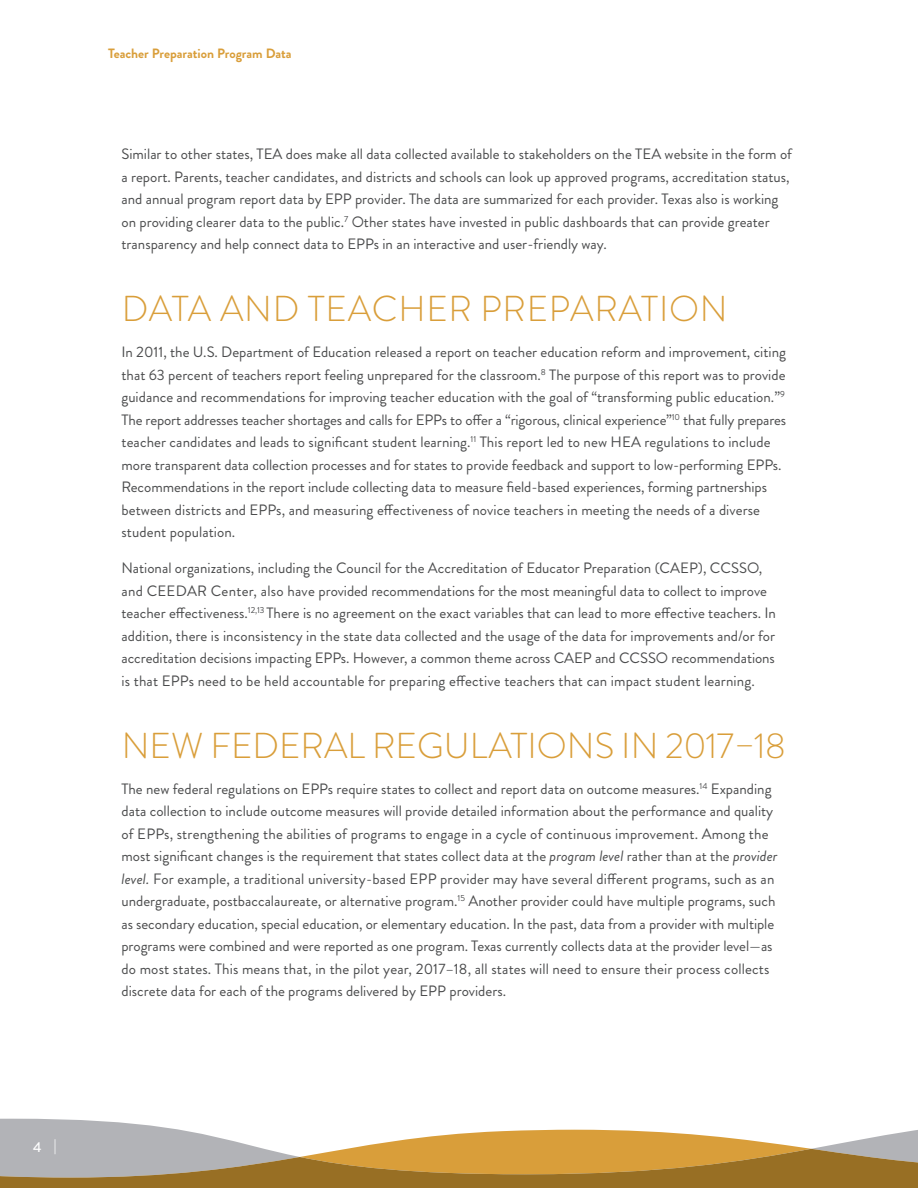
<style>
.page{position:relative;width:918px;height:1188px;background:#fff}
.page>*{position:absolute;margin:0;border:0;box-sizing:border-box;transform-origin:0 0}
.t1{font:300 36px "Brandon Grotesque";color:#d99e3a}
.t2{font:300 36px "Brandon Grotesque";letter-spacing:.02em;color:#d99e3a}
.t3{font:15px/22.5px "Brandon Grotesque";color:#4b4c4d}
.t4{font:500 14.25px "Brandon Grotesque";color:#fff}
.t5{font:700 13.5px "Brandon Grotesque";color:#d99e3a}
.s1{font-style:italic}
</style>
<div class="page">
<svg style="left:0;top:1118px;width:918px;height:16px"></svg>
<svg style="left:0;top:1134px;width:918px;height:54px;background:#ba9961"></svg>
<p class="t5" style="left:108px;top:44px;width:185px">Teacher Preparation Program Data</p>
<p class="t3" style="left:122px;top:143px;width:672px">Similar to other states, TEA does make all data collected available to stakeholders on the TEA website in the form of a report. Parents, teacher candidates, and districts and schools can look up approved programs, accreditation status, and annual program report data by EPP provider. The data are summarized for each provider. Texas also is working on providing clearer data to the public.<sup>7</sup> Other states have invested in public dashboards that can provide greater transparency and help connect data to EPPs in an interactive and user-friendly way.</p>
<h1 class="t2" style="left:122px;top:284px;width:607px">DATA AND TEACHER PREPARATION</h1>
<p class="t3" style="left:121px;top:341px;width:666px">In 2011, the U.S. Department of Education released a report on teacher education reform and improvement, citing that 63 percent of teachers report feeling unprepared for the classroom.<sup>8</sup> The purpose of this report was to provide guidance and recommendations for improving teacher education with the goal of “transforming public education.”<sup>9<br></sup>The report addresses teacher shortages and calls for EPPs to offer a “rigorous, clinical experience”<sup>10</sup> that fully prepares teacher candidates and leads to significant student learning.<sup>11</sup> This report led to new HEA regulations to include more transparent data collection processes and for states to provide feedback and support to low-performing EPPs.<br>Recommendations in the report include collecting data to measure field-based experiences, forming partnerships between districts and EPPs, and measuring effectiveness of novice teachers in meeting the needs of a diverse student population.</p>
<p class="t3" style="left:121px;top:557px;width:656px">National organizations, including the Council for the Accreditation of Educator Preparation (CAEP), CCSSO, and CEEDAR Center, also have provided recommendations for the most meaningful data to collect to improve teacher effectiveness.<sup>12,13</sup> There is no agreement on the exact variables that can lead to more effective teachers. In addition, there is inconsistency in the state data collected and the usage of the data for improvements and/or for accreditation decisions impacting EPPs. However, a common theme across CAEP and CCSSO recommendations is that EPPs need to be held accountable for preparing effective teachers that can impact student learning.</p>
<h1 class="t1" style="left:122px;top:721px;width:665px">NEW FEDERAL REGULATIONS IN 2017–18</h1>
<p class="t3" style="left:121px;top:777px;width:657px">The new federal regulations on EPPs require states to collect and report data on outcome measures.<sup>14</sup> Expanding data collection to include outcome measures will provide detailed information about the performance and quality of EPPs, strengthening the abilities of programs to engage in a cycle of continuous improvement. Among the most significant changes is the requirement that states collect data at the <span class="s1">program level</span> rather than at the <span class="s1">provider level.</span> For example, a traditional university-based EPP provider may have several different programs, such as an undergraduate, postbaccalaureate, or alternative program.<sup>15</sup> Another provider could have multiple programs, such as secondary education, special education, or elementary education. In the past, data from a provider with multiple programs were combined and were reported as one program. Texas currently collects data at the provider level—as do most states. This means that, in the pilot year, 2017–18, all states will need to ensure their process collects discrete data for each of the programs delivered by EPP providers.</p>
<p class="t4" style="left:33px;top:1136px;width:25px">4 |</p>
</div>
